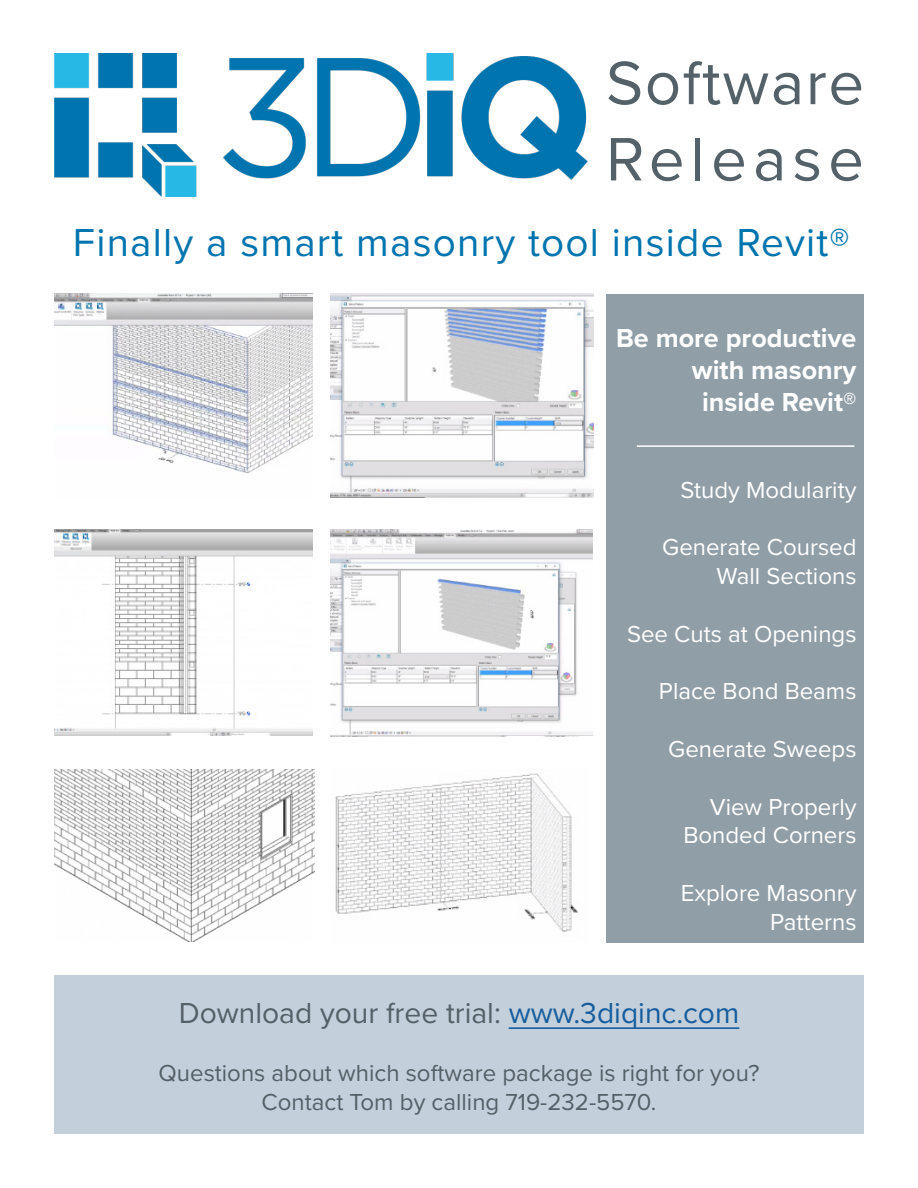
<style>
.page{position:relative;width:918px;height:1188px;background:#fff}
.page>*{position:absolute;margin:0;border:0;box-sizing:border-box;transform-origin:0 0}
.t1{font:63.6px "Proxima Nova";letter-spacing:.025em;color:#556168}
.t2{font:63.6px "Proxima Nova";letter-spacing:.095em;color:#556168}
.t3{font:40.5px "Proxima Nova";letter-spacing:.03em;color:#0074ae}
.t4{font:30px "Proxima Nova";color:#555f67}
.t5{font:700 27px/32.4px "Proxima Nova";color:#fff;text-align:right}
.t6{font:24px/28.8px "Proxima Nova";color:#fff;text-align:right}
.t7{font:24px "Proxima Nova";color:#555f67}
.s1{color:#175d9e}
</style>
<div class="page">
<div style="left:54px;top:976px;width:810px;height:158px;background:#c3d0db"></div>
<hr style="left:509px;top:1027px;width:230px;height:2px;background:#175d9e">
<div style="left:606px;top:294px;width:258px;height:649px;background:#909ea7"></div>
<img style="left:54px;top:54px;width:534px;height:143px">
<img style="left:54px;top:294px;width:258px;height:180px">
<hr style="left:637px;top:445px;width:217px;height:2px;background:#fff">
<img style="left:54px;top:769px;width:260px;height:173px">
<img style="left:54px;top:530px;width:258px;height:205px">
<img style="left:331px;top:294px;width:262px;height:204px">
<img style="left:331px;top:530px;width:262px;height:206px">
<img style="left:335px;top:773px;width:243px;height:159px">
<p class="t1" style="left:606px;top:36px;width:260px">Software</p>
<p class="t2" style="left:606px;top:112px;width:259px">Release</p>
<p class="t3" style="left:73px;top:213px;width:778px">Finally a smart masonry tool inside Revit®</p>
<p class="t5" style="left:616px;top:321px;width:242px">Be more productive with masonry</p>
<p class="t5" style="left:702px;top:386px;width:156px">inside Revit®</p>
<p class="t6" style="left:680px;top:474px;width:178px">Study Modularity</p>
<p class="t6" style="left:662px;top:532px;width:196px">Generate Coursed<br>Wall Sections</p>
<p class="t6" style="left:627px;top:618px;width:231px">See Cuts at Openings</p>
<p class="t6" style="left:659px;top:676px;width:199px">Place Bond Beams</p>
<p class="t6" style="left:668px;top:734px;width:190px">Generate Sweeps</p>
<p class="t6" style="left:710px;top:791px;width:148px">View Properly</p>
<p class="t6" style="left:683px;top:820px;width:175px">Bonded Corners</p>
<p class="t6" style="left:681px;top:878px;width:177px">Explore Masonry</p>
<p class="t6" style="left:770px;top:906px;width:88px">Patterns</p>
<p class="t4" style="left:179px;top:991px;width:562px">Download your free trial: <span class="s1">www.3diqinc.com</span></p>
<p class="t7" style="left:159px;top:1055px;width:602px">Questions about which software package is right for you?</p>
<p class="t7" style="left:262px;top:1084px;width:396px">Contact Tom by calling 719-232-5570.</p>
</div>
